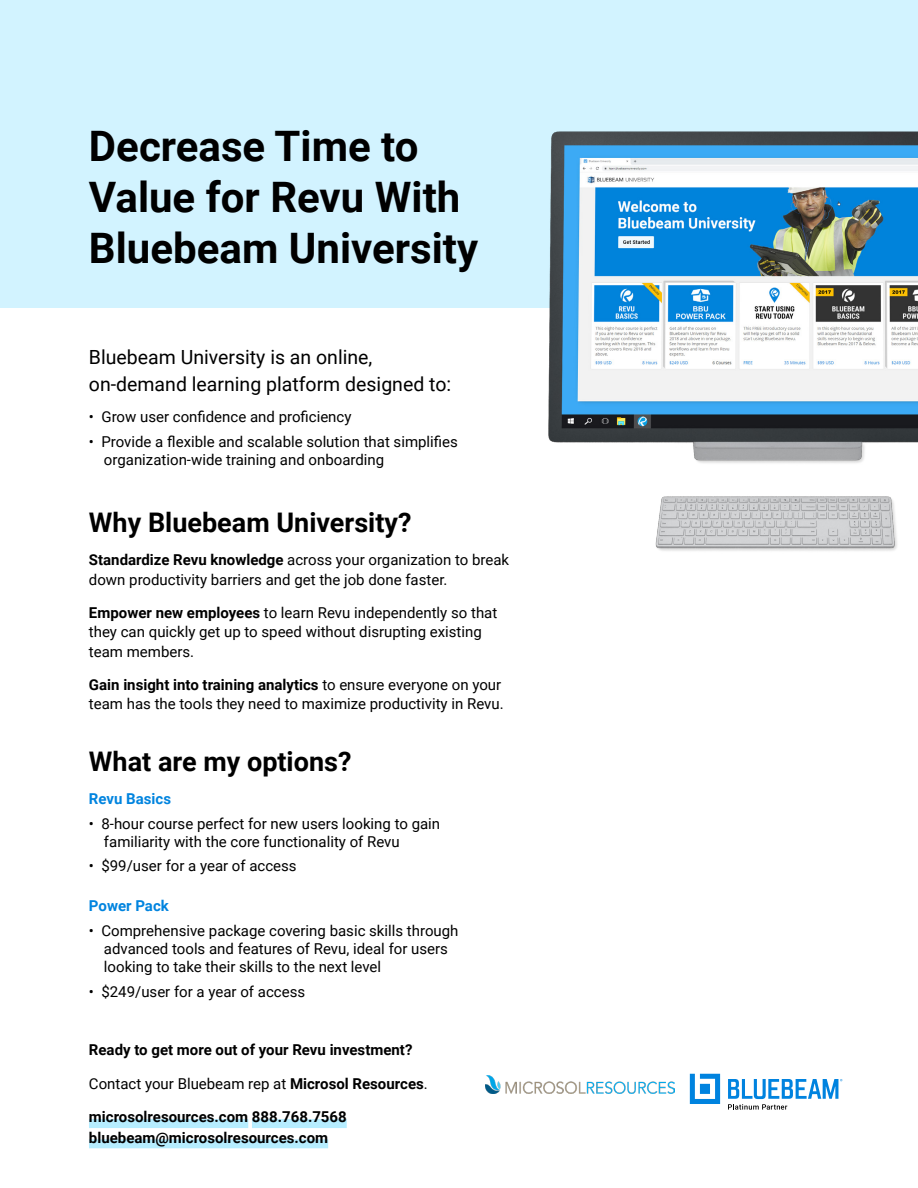
<style>
.page{position:relative;width:918px;height:1188px;background:#fff}
.page>*{position:absolute;margin:0;border:0;box-sizing:border-box;transform-origin:0 0}
.t1{font:700 42px/51px "Roboto";color:#000}
.t2{font:700 27px "Roboto";color:#000}
.t3{font:19.5px/26.2px "Roboto";color:#000}
.t4{font:15px/18px "Roboto";color:#000}
.t5{font:700 15px/20.2px "Roboto";color:#000}
.t6{font:700 15px "Roboto";color:#0084df}
.s1{font-weight:700}
</style>
<div class="page">
<div style="left:0;top:0;width:918px;height:307px;background:#d2f3ff"></div>
<img style="left:540px;top:131px;width:378px;height:420px">
<div style="left:89px;top:1119px;width:159px;height:9px;background:#b6edff"></div>
<div style="left:252px;top:1119px;width:95px;height:9px;background:#b6edff"></div>
<div style="left:89px;top:1139px;width:239px;height:9px;background:#b6edff"></div>
<svg style="left:690px;top:1074px;width:30px;height:30px"></svg>
<svg style="left:728px;top:1079px;width:114px;height:31px"></svg>
<img style="left:485px;top:1075px;width:190px;height:19px">
<h1 class="t1" style="left:89px;top:119px;width:391px">Decrease Time to<br>Value for Revu With<br>Bluebeam University</h1>
<h3 class="t3" style="left:89px;top:344px;width:364px">Bluebeam University is an online, on-demand learning platform designed to:</h3>
<p class="t4" style="left:89px;top:407px;width:264px">• Grow user confidence and proficiency</p>
<p class="t4" style="left:104px;top:432px;width:355px;text-indent:-15px">• Provide a flexible and scalable solution that simplifies organization-wide training and onboarding</p>
<h2 class="t2" style="left:89px;top:504px;width:324px">Why Bluebeam University?</h2>
<p class="t4" style="left:89px;top:549px;width:422px;line-height:19.5px"><span class="s1">Standardize Revu knowledge</span> across your organization to break down productivity barriers and get the job done faster.</p>
<p class="t4" style="left:89px;top:602px;width:410px;line-height:19.5px"><span class="s1">Empower new employees</span> to learn Revu independently so that they can quickly get up to speed without disrupting existing team members.</p>
<p class="t4" style="left:89px;top:674px;width:416px;line-height:19.5px"><span class="s1">Gain insight into training analytics</span> to ensure everyone on your team has the tools they need to maximize productivity in Revu.</p>
<h2 class="t2" style="left:89px;top:742px;width:264px">What are my options?</h2>
<p class="t6" style="left:89px;top:788px;width:84px">Revu Basics</p>
<p class="t4" style="left:104px;top:814px;width:338px;text-indent:-15px">• 8-hour course perfect for new users looking to gain familiarity with the core functionality of Revu</p>
<p class="t4" style="left:89px;top:856px;width:209px">• $99/user for a year of access</p>
<p class="t6" style="left:89px;top:895px;width:81px">Power Pack</p>
<p class="t4" style="left:104px;top:921px;width:356px;text-indent:-15px">• Comprehensive package covering basic skills through advanced tools and features of Revu, ideal for users looking to take their skills to the next level</p>
<p class="t4" style="left:89px;top:982px;width:218px">• $249/user for a year of access</p>
<p class="t5" style="left:89px;top:1039px;width:325px">Ready to get more out of your Revu investment?</p>
<p class="t4" style="left:89px;top:1074px;width:340px">Contact your Bluebeam rep at <span class="s1">Microsol Resources</span>.</p>
<p class="t5" style="left:89px;top:1106px;width:259px">microsolresources.com 888.768.7568 bluebeam@microsolresources.com</p>
</div>
